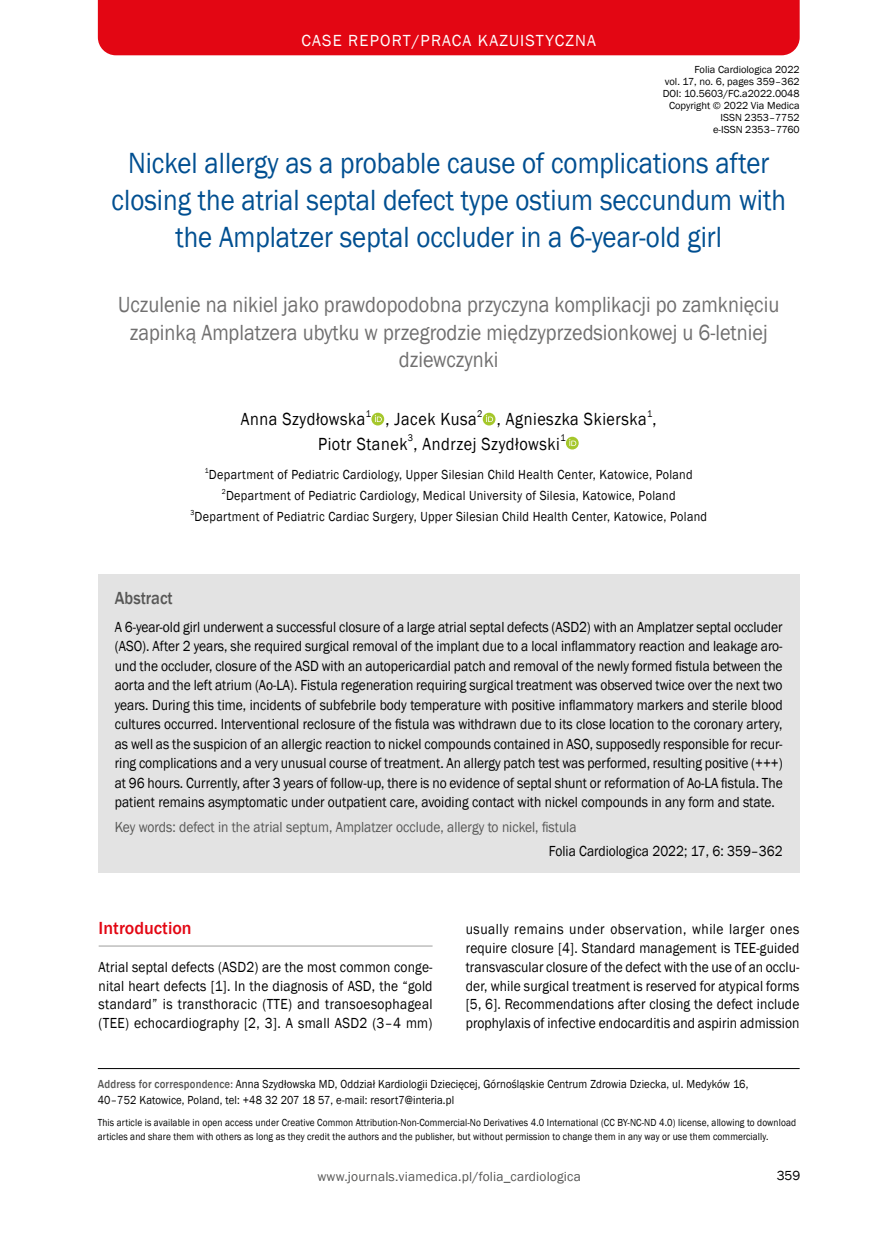
<style>
.page{position:relative;width:872px;height:1234px;background:#fff}
.page>*{position:absolute;margin:0;border:0;box-sizing:border-box;transform-origin:0 0}
.t1{font:30px/36.6px "Franklin Gothic";color:#004f91;text-align:center;scale:.9 1}
.t2{font:22.5px/27.5px "Franklin Gothic";color:#706f6f;text-align:center;scale:.9 1}
.t3{font:18px "Franklin Gothic";letter-spacing:.03em;color:#000;scale:.9 1}
.t4{font:500 18px "Franklin Gothic";color:#e30613}
.t5{font:500 18px "Franklin Gothic";color:#575756;scale:.9 1}
.t6{font:16.5px "Franklin Gothic";letter-spacing:.07em;color:#fff}
.t7{font:15px/19.5px "Franklin Gothic";letter-spacing:.01em;color:#000;text-align:justify;scale:.9 1}
.t8{font:15px "Franklin Gothic";color:#575756;scale:.9 1}
.t9{font:13.5px "Franklin Gothic";letter-spacing:.025em;color:#000;scale:.9 1}
.t10{font:13.5px "Franklin Gothic";letter-spacing:.01em;color:#575756}
.t11{font:13.5px "Franklin Gothic";letter-spacing:.025em;color:#000}
.t12{font:12px/16.5px "Franklin Gothic";letter-spacing:.01em;color:#000;scale:.9 1}
.t13{font:10.5px/13.5px "Franklin Gothic";letter-spacing:.01em;color:#000;scale:.89 1}
.t14{font:10.5px/12px "Franklin Gothic";letter-spacing:.01em;color:#000;text-align:right}
.t15{font:9.9px "Franklin Gothic";color:#000;scale:.9 1}
.t16{font:7.35px "Franklin Gothic";color:#000;scale:.9 1}
.s1{font-weight:500;color:#575756}
</style>
<div class="page">
<div style="left:98px;top:0;width:701px;height:55px;background:#e30613"></div>
<hr style="left:98px;top:1068px;width:701px;height:1px;background:#000">
<svg style="left:371px;top:412px;width:13px;height:13px"></svg>
<svg style="left:375px;top:415px;width:7px;height:7px"></svg>
<div style="left:483px;top:412px;width:12px;height:13px;background:#a5c72b;border-radius:50%"></div>
<svg style="left:486px;top:415px;width:7px;height:7px"></svg>
<svg style="left:566px;top:436px;width:12px;height:13px"></svg>
<svg style="left:569px;top:439px;width:7px;height:7px"></svg>
<div style="left:98px;top:573px;width:701px;height:299px;background:#e3e3e3"></div>
<hr style="left:99px;top:945px;width:333px;height:1px;background:#9d9d9c">
<p class="t6" style="left:301px;top:30px;width:296px">CASE REPORT/PRACA KAZUISTYCZNA</p>
<p class="t14" style="left:663px;top:64px;width:138px">Folia Cardiologica 2022<br>vol. 17, no. 6, pages 359–362<br>DOI: 10.5603/FC.a2022.0048<br>Copyright © 2022 Via Medica<br>ISSN 2353–7752<br>e-ISSN 2353–7760</p>
<h1 class="t1" style="left:112px;top:146px;width:751px">Nickel allergy as a probable cause of complications after closing the atrial septal defect type ostium seccundum with the Amplatzer septal occluder in a 6-year-old girl</h1>
<h2 class="t2" style="left:118px;top:292px;width:736px">Uczulenie na nikiel jako prawdopodobna przyczyna komplikacji po zamknięciu zapinką Amplatzera ubytku w przegrodzie międzyprzedsionkowej u 6-letniej dziewczynki</h2>
<p class="t3" style="left:241px;top:408px;width:140px">Anna Szydłowska</p>
<p class="t15" style="left:366px;top:408px;width:7px">1</p>
<p class="t3" style="left:385px;top:408px;width:103px">, Jacek Kusa</p>
<p class="t15" style="left:477px;top:408px;width:7px">2</p>
<p class="t3" style="left:497px;top:408px;width:179px">, Agnieszka Skierska ,</p>
<p class="t15" style="left:647px;top:408px;width:7px">1</p>
<p class="t15" style="left:408px;top:432px;width:7px">3</p>
<p class="t15" style="left:560px;top:432px;width:7px">1</p>
<p class="t3" style="left:318px;top:432px;width:270px">Piotr Stanek , Andrzej Szydłowski</p>
<p class="t16" style="left:205px;top:466px;width:6px">1</p>
<p class="t9" style="left:209px;top:466px;width:539px">Department of Pediatric Cardiology, Upper Silesian Child Health Center, Katowice, Poland</p>
<p class="t16" style="left:222px;top:487px;width:6px">2</p>
<p class="t9" style="left:226px;top:487px;width:501px">Department of Pediatric Cardiology, Medical University of Silesia, Katowice, Poland</p>
<p class="t16" style="left:190px;top:508px;width:6px">3</p>
<p class="t9" style="left:194px;top:508px;width:571px">Department of Pediatric Cardiac Surgery, Upper Silesian Child Health Center, Katowice, Poland</p>
<p class="t5" style="left:115px;top:586px;width:66px">Abstract</p>
<p class="t7" style="left:115px;top:617px;width:743px">A 6-year-old girl underwent a successful closure of a large atrial septal defects (ASD2) with an Amplatzer septal occluder (ASO). After 2 years, she required surgical removal of the implant due to a local inflammatory reaction and leakage aro&shy;und the occluder, closure of the ASD with an autopericardial patch and removal of the newly formed fistula between the aorta and the left atrium (Ao-LA). Fistula regeneration requiring surgical treatment was observed twice over the next two years. During this time, incidents of subfebrile body temperature with positive inflammatory markers and sterile blood cultures occurred. Interventional reclosure of the fistula was withdrawn due to its close location to the coronary artery, as well as the suspicion of an allergic reaction to nickel compounds contained in ASO, supposedly responsible for recur&shy;ring complications and a very unusual course of treatment. An allergy patch test was performed, resulting positive (+++) at 96 hours. Currently, after 3 years of follow-up, there is no evidence of septal shunt or reformation of Ao-LA fistula. The patient remains asymptomatic under outpatient care, avoiding contact with nickel compounds in any form and state.</p>
<p class="t8" style="left:115px;top:817px;width:514px">Key words: defect in the atrial septum, Amplatzer occlude, allergy to nickel, fistula</p>
<p class="t7" style="left:549px;top:841px;width:261px">Folia Cardiologica 2022; 17, 6: 359–362</p>
<p class="t4" style="left:99px;top:917px;width:95px">Introduction</p>
<p class="t7" style="left:99px;top:957px;width:372px;line-height:18.8px">Atrial septal defects (ASD2) are the most common conge&shy;nital heart defects [1]. In the diagnosis of ASD, the “gold standard” is transthoracic (TTE) and transoesophageal (TEE) echocardiography [2, 3]. A small ASD2 (3–4 mm)</p>
<p class="t7" style="left:466px;top:920px;width:372px;line-height:18.8px">usually remains under observation, while larger ones require closure [4]. Standard management is TEE-guided transvascular closure of the defect with the use of an occlu&shy;der, while surgical treatment is reserved for atypical forms [5, 6]. Recommendations after closing the defect include prophylaxis of infective endocarditis and aspirin admission</p>
<p class="t12" style="left:98px;top:1075px;width:724px"><span class="s1">Address for correspondence:</span> Anna Szydłowska MD, Oddział Kardiologii Dziecięcej, Górnośląskie Centrum Zdrowia Dziecka, ul. Medyków 16,<br>40–752 Katowice, Poland, tel: +48 32 207 18 57, e-mail: resort7@interia.pl</p>
<p class="t13" style="left:98px;top:1115px;width:786px">This article is available in open access under Creative Common Attribution-Non-Commercial-No Derivatives 4.0 International (CC BY-NC-ND 4.0) license, allowing to download articles and share them with others as long as they credit the authors and the publisher, but without permission to change them in any way or use them commercially.</p>
<p class="t10" style="left:317px;top:1167px;width:265px">www.journals.viamedica.pl/folia_cardiologica</p>
<p class="t11" style="left:776px;top:1166px;width:25px">359</p>
</div>
